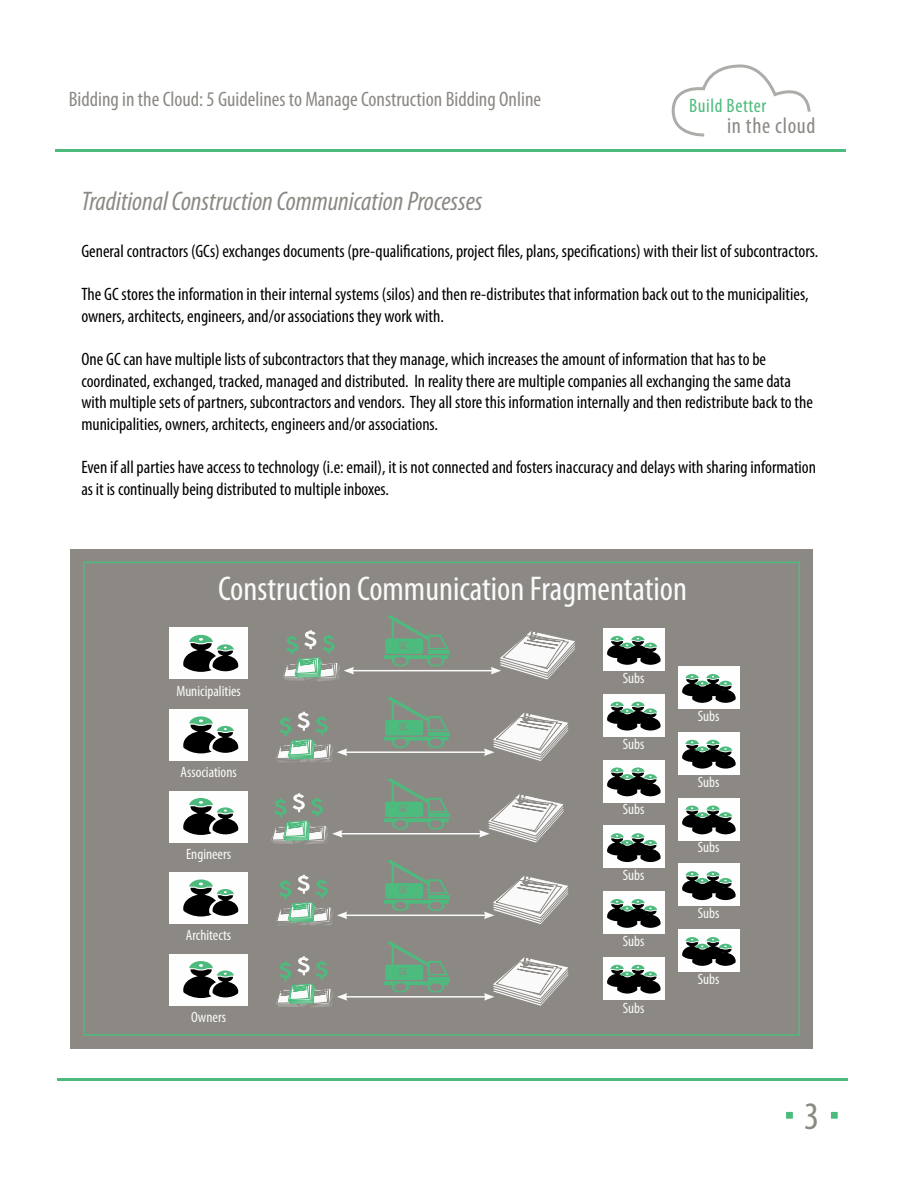
<style>
.page{position:relative;width:900px;height:1200px;background:#fff}
.page>*{position:absolute;margin:0;border:0;box-sizing:border-box;transform-origin:0 0}
.t1{font:condensed 39px "Myriad Pro";color:#8c8984}
.t2{font:condensed 34.5px "Myriad Pro";color:#fafafa}
.t3{font:italic condensed 27px "Myriad Pro";color:#8c8984}
.t4{font:condensed 22.5px "Myriad Pro";letter-spacing:.03em;color:#8c8984}
.t5{font:condensed 21px "Myriad Pro";color:#8c8984}
.t6{font:condensed 19.5px "Myriad Pro";letter-spacing:.03em;color:#4dbb7d}
.t7{font:condensed 18px/21.6px "Myriad Pro";color:#000}
.t8{font:condensed 15px "Myriad Pro";color:#fafafa}
.t9{font:condensed 10.5px "Myriad Pro";color:#8c8984}
</style>
<div class="page">
<svg style="left:671px;top:64px;width:140px;height:73px"></svg>
<div style="left:786px;top:1112px;width:7px;height:7px;background:#4dbb7d;border:1px solid #4dbb7d"></div>
<div style="left:831px;top:1112px;width:7px;height:7px;background:#4dbb7d;border:1px solid #4dbb7d"></div>
<div style="left:70px;top:549px;width:743px;height:499px;background:#8c8984"></div>
<hr style="left:57px;top:1078px;width:791px;height:3px;background:#4dbb7d">
<hr style="left:55px;top:150px;width:791px;height:2px;background:#b1d34a">
<hr style="left:56px;top:150px;width:790px;height:2px;background:#4dbb7d">
<div style="left:83px;top:562px;width:717px;height:474px;border:2px solid #4dbb7d"></div>
<div style="left:170px;top:628px;width:78px;height:51px;background:#fefefe"></div>
<svg style="left:183px;top:635px;width:55px;height:37px"></svg>
<div style="left:170px;top:954px;width:78px;height:51px;background:#fefefe"></div>
<svg style="left:183px;top:961px;width:55px;height:37px"></svg>
<div style="left:170px;top:872px;width:78px;height:52px;background:#fefefe"></div>
<svg style="left:183px;top:879px;width:55px;height:38px"></svg>
<div style="left:170px;top:791px;width:78px;height:51px;background:#fefefe"></div>
<svg style="left:183px;top:798px;width:55px;height:37px"></svg>
<div style="left:170px;top:709px;width:78px;height:52px;background:#fefefe"></div>
<svg style="left:183px;top:716px;width:55px;height:37px"></svg>
<svg style="left:384px;top:615px;width:65px;height:51px"></svg>
<hr style="left:352px;top:670px;width:141px;height:1px;background:#fafafa">
<svg style="left:491px;top:631px;width:84px;height:49px"></svg>
<svg style="left:283px;top:630px;width:71px;height:51px"></svg>
<svg style="left:384px;top:697px;width:65px;height:51px"></svg>
<hr style="left:345px;top:751px;width:141px;height:2px;background:#fafafa">
<svg style="left:484px;top:713px;width:85px;height:48px"></svg>
<svg style="left:276px;top:712px;width:71px;height:50px"></svg>
<svg style="left:384px;top:778px;width:65px;height:52px"></svg>
<hr style="left:340px;top:833px;width:141px;height:2px;background:#fafafa">
<svg style="left:479px;top:794px;width:85px;height:49px"></svg>
<svg style="left:271px;top:793px;width:72px;height:51px"></svg>
<svg style="left:384px;top:860px;width:65px;height:51px"></svg>
<hr style="left:345px;top:915px;width:141px;height:1px;background:#fafafa">
<svg style="left:484px;top:876px;width:85px;height:48px"></svg>
<svg style="left:276px;top:875px;width:71px;height:51px"></svg>
<svg style="left:384px;top:941px;width:65px;height:52px"></svg>
<hr style="left:345px;top:996px;width:141px;height:2px;background:#fafafa">
<svg style="left:484px;top:957px;width:85px;height:49px"></svg>
<svg style="left:276px;top:956px;width:71px;height:51px"></svg>
<div style="left:603px;top:760px;width:61px;height:42px;background:#fefefe"></div>
<svg style="left:607px;top:767px;width:54px;height:29px"></svg>
<div style="left:603px;top:826px;width:61px;height:42px;background:#fefefe"></div>
<svg style="left:607px;top:833px;width:54px;height:29px"></svg>
<div style="left:603px;top:891px;width:61px;height:43px;background:#fefefe"></div>
<svg style="left:607px;top:899px;width:54px;height:29px"></svg>
<div style="left:603px;top:957px;width:61px;height:42px;background:#fefefe"></div>
<svg style="left:607px;top:965px;width:54px;height:29px"></svg>
<div style="left:603px;top:694px;width:61px;height:42px;background:#fefefe"></div>
<svg style="left:607px;top:702px;width:54px;height:29px"></svg>
<div style="left:603px;top:628px;width:61px;height:43px;background:#fefefe"></div>
<svg style="left:607px;top:636px;width:54px;height:29px"></svg>
<div style="left:678px;top:798px;width:61px;height:42px;background:#fefefe"></div>
<svg style="left:682px;top:806px;width:54px;height:28px"></svg>
<div style="left:678px;top:864px;width:61px;height:42px;background:#fefefe"></div>
<svg style="left:682px;top:871px;width:54px;height:29px"></svg>
<div style="left:678px;top:930px;width:61px;height:42px;background:#fefefe"></div>
<svg style="left:682px;top:937px;width:54px;height:29px"></svg>
<div style="left:678px;top:732px;width:61px;height:42px;background:#fefefe"></div>
<svg style="left:682px;top:740px;width:54px;height:29px"></svg>
<div style="left:678px;top:666px;width:61px;height:43px;background:#fefefe"></div>
<svg style="left:682px;top:674px;width:54px;height:29px"></svg>
<p class="t5" style="left:69px;top:86px;width:474px">Bidding in the Cloud: 5 Guidelines to Manage Construction Bidding Online</p>
<h3 class="t3" style="left:81px;top:185px;width:403px">Traditional Construction Communication Processes</h3>
<p class="t6" style="left:689px;top:94px;width:79px">Build Better</p>
<p class="t4" style="left:727px;top:112px;width:90px">in the cloud</p>
<p class="t7" style="left:81px;top:240px;width:739px">General contractors (GCs) exchanges documents (pre-qualifications, project files, plans, specifications) with their list of subcontractors.</p>
<p class="t7" style="left:81px;top:283px;width:729px">The GC stores the information in their internal systems (silos) and then re-distributes that information back out to the municipalities, owners, architects, engineers, and/or associations they work with.</p>
<p class="t7" style="left:81px;top:348px;width:733px">One GC can have multiple lists of subcontractors that they manage, which increases the amount of information that has to be coordinated, exchanged, tracked, managed and distributed. In reality there are multiple companies all exchanging the same data with multiple sets of partners, subcontractors and vendors. They all store this information internally and then redistribute back to the municipalities, owners, architects, engineers and/or associations.</p>
<p class="t7" style="left:81px;top:456px;width:736px">Even if all parties have access to technology (i.e: email), it is not connected and fosters inaccuracy and delays with sharing information as it is continually being distributed to multiple inboxes.</p>
<h2 class="t2" style="left:218px;top:568px;width:471px">Construction Communication Fragmentation</h2>
<p class="t8" style="left:176px;top:682px;width:66px">Municipalities</p>
<p class="t8" style="left:180px;top:763px;width:58px">Associations</p>
<p class="t8" style="left:186px;top:845px;width:47px">Engineers</p>
<p class="t8" style="left:186px;top:926px;width:47px">Architects</p>
<p class="t8" style="left:191px;top:1008px;width:36px">Owners</p>
<p class="t9" style="left:399px;top:639px;width:10px">GC</p>
<p class="t9" style="left:399px;top:720px;width:10px">GC</p>
<p class="t9" style="left:399px;top:802px;width:10px">GC</p>
<p class="t9" style="left:399px;top:884px;width:10px">GC</p>
<p class="t9" style="left:399px;top:965px;width:10px">GC</p>
<p class="t8" style="left:623px;top:669px;width:23px">Subs</p>
<p class="t8" style="left:623px;top:735px;width:23px">Subs</p>
<p class="t8" style="left:623px;top:800px;width:23px">Subs</p>
<p class="t8" style="left:623px;top:866px;width:23px">Subs</p>
<p class="t8" style="left:623px;top:932px;width:23px">Subs</p>
<p class="t8" style="left:623px;top:999px;width:23px">Subs</p>
<p class="t8" style="left:698px;top:707px;width:23px">Subs</p>
<p class="t8" style="left:698px;top:773px;width:23px">Subs</p>
<p class="t8" style="left:698px;top:838px;width:23px">Subs</p>
<p class="t8" style="left:698px;top:904px;width:23px">Subs</p>
<p class="t8" style="left:698px;top:970px;width:23px">Subs</p>
<h1 class="t1" style="left:804px;top:1092px;width:17px">3</h1>
</div>
